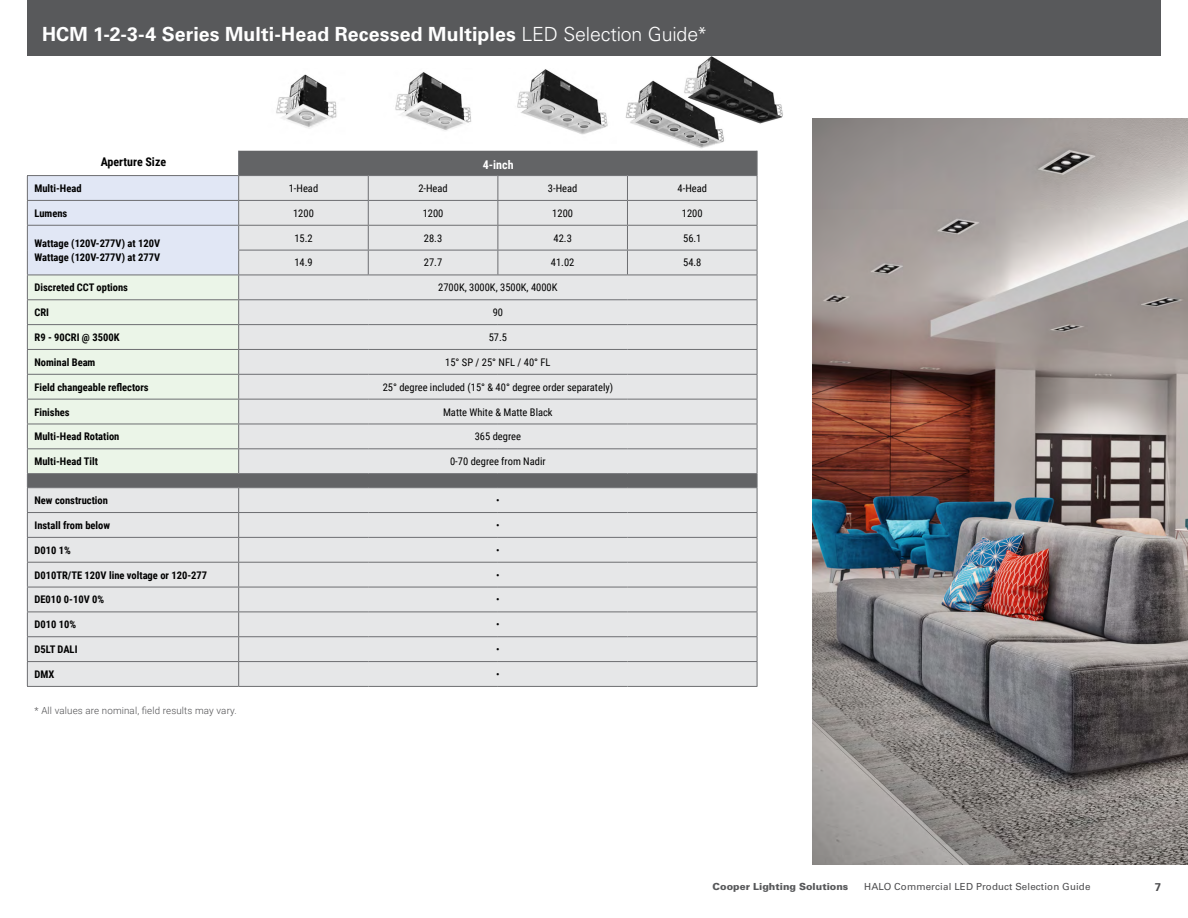
<style>
.page{position:relative;width:1188px;height:918px;background:#fff}
.page>*{position:absolute;margin:0;border:0;box-sizing:border-box;transform-origin:0 0}
.t1{font:700 19.5px "Univers LT Std";letter-spacing:.005em;color:#fff}
.t2{font:700 12px "Roboto Condensed";color:#000}
.t3{font:700 12px "Roboto Condensed";color:#fff}
.t4{font:700 11.25px "Univers LT Std";color:#4d4d4f}
.t5{font:700 10.5px/13.5px "Roboto Condensed";color:#000}
.t6{font:10.5px "Roboto Condensed";color:#000}
.t7{font:300 9.75px "Roboto";letter-spacing:.015em;color:#4d4d4f}
.t8{font:9.75px "Univers LT Std";letter-spacing:.015em;color:#4d4d4f}
.t9{font:900 9.75px "Univers LT Std";color:#58595b}
.s1{font-weight:300}
</style>
<div class="page">
<hr style="left:27px;top:686px;width:212px;height:1px;background:#6d6e71">
<hr style="left:239px;top:686px;width:129px;height:1px;background:#6d6e71">
<hr style="left:368px;top:686px;width:130px;height:1px;background:#6d6e71">
<hr style="left:498px;top:686px;width:129px;height:1px;background:#6d6e71">
<hr style="left:627px;top:686px;width:130px;height:1px;background:#6d6e71">
<svg style="left:27px;top:150px;width:731px;height:536px;background:#d9dcdc"></svg>
<img style="left:276px;top:74px;width:61px;height:54px">
<img style="left:395px;top:72px;width:76px;height:59px">
<img style="left:517px;top:69px;width:91px;height:66px">
<img style="left:625px;top:80px;width:99px;height:69px">
<img style="left:681px;top:55px;width:104px;height:70px">
<div style="left:27px;top:0;width:1134px;height:55px;background:#58595b"></div>
<img style="left:813px;top:118px;width:375px;height:746px">
<h1 class="t1" style="left:42px;top:23px;width:667px">HCM 1-2-3-4 Series Multi-Head Recessed Multiples <span class="s1">LED Selection Guide*</span></h1>
<p class="t2" style="left:101px;top:153px;width:67px">Aperture Size</p>
<p class="t3" style="left:483px;top:156px;width:32px">4-inch</p>
<p class="t5" style="left:34px;top:181px;width:49px">Multi-Head</p>
<p class="t6" style="left:289px;top:181px;width:31px">1-Head</p>
<p class="t6" style="left:418px;top:181px;width:31px">2-Head</p>
<p class="t6" style="left:548px;top:181px;width:31px">3-Head</p>
<p class="t6" style="left:678px;top:181px;width:31px">4-Head</p>
<p class="t5" style="left:35px;top:206px;width:34px">Lumens</p>
<p class="t6" style="left:293px;top:206px;width:22px">1200</p>
<p class="t6" style="left:423px;top:206px;width:22px">1200</p>
<p class="t6" style="left:552px;top:206px;width:22px">1200</p>
<p class="t6" style="left:682px;top:206px;width:22px">1200</p>
<p class="t5" style="left:35px;top:236px;width:127px">Wattage (120V-277V) at 120V<br>Wattage (120V-277V) at 277V</p>
<p class="t6" style="left:294px;top:231px;width:20px">15.2</p>
<p class="t6" style="left:424px;top:231px;width:20px">28.3</p>
<p class="t6" style="left:554px;top:231px;width:20px">42.3</p>
<p class="t6" style="left:683px;top:231px;width:20px">56.1</p>
<p class="t6" style="left:294px;top:255px;width:20px">14.9</p>
<p class="t6" style="left:424px;top:255px;width:20px">27.7</p>
<p class="t6" style="left:551px;top:255px;width:25px">41.02</p>
<p class="t6" style="left:683px;top:255px;width:20px">54.8</p>
<p class="t5" style="left:35px;top:280px;width:95px">Discreted CCT options</p>
<p class="t6" style="left:438px;top:280px;width:121px">2700K, 3000K, 3500K, 4000K</p>
<p class="t5" style="left:35px;top:305px;width:16px">CRI</p>
<p class="t6" style="left:493px;top:305px;width:12px">90</p>
<p class="t5" style="left:35px;top:330px;width:86px">R9 - 90CRI @ 3500K</p>
<p class="t6" style="left:489px;top:330px;width:20px">57.5</p>
<p class="t5" style="left:35px;top:355px;width:62px">Nominal Beam</p>
<p class="t6" style="left:445px;top:355px;width:107px">15° SP / 25° NFL / 40° FL</p>
<p class="t5" style="left:35px;top:380px;width:116px">Field changeable reflectors</p>
<p class="t6" style="left:383px;top:380px;width:232px">25° degree included (15° &amp; 40° degree order separately)</p>
<p class="t5" style="left:35px;top:405px;width:37px">Finishes</p>
<p class="t6" style="left:443px;top:404px;width:111px">Matte White &amp; Matte Black</p>
<p class="t5" style="left:35px;top:429px;width:86px">Multi-Head Rotation</p>
<p class="t6" style="left:475px;top:429px;width:48px">365 degree</p>
<p class="t5" style="left:35px;top:454px;width:65px">Multi-Head Tilt</p>
<p class="t6" style="left:450px;top:454px;width:97px">0-70 degree from Nadir</p>
<p class="t5" style="left:35px;top:493px;width:75px">New construction</p>
<p class="t6" style="left:496px;top:493px;width:5px">•</p>
<p class="t5" style="left:35px;top:518px;width:77px">Install from below</p>
<p class="t6" style="left:496px;top:518px;width:5px">•</p>
<p class="t5" style="left:35px;top:543px;width:38px">D010 1%</p>
<p class="t6" style="left:496px;top:543px;width:5px">•</p>
<p class="t5" style="left:35px;top:568px;width:174px">D010TR/TE 120V line voltage or 120-277</p>
<p class="t6" style="left:496px;top:568px;width:5px">•</p>
<p class="t5" style="left:35px;top:593px;width:71px">DE010 0-10V 0%</p>
<p class="t6" style="left:496px;top:592px;width:5px">•</p>
<p class="t5" style="left:35px;top:617px;width:43px">D010 10%</p>
<p class="t6" style="left:496px;top:617px;width:5px">•</p>
<p class="t5" style="left:35px;top:642px;width:44px">D5LT DALI</p>
<p class="t6" style="left:496px;top:642px;width:5px">•</p>
<p class="t5" style="left:35px;top:667px;width:21px">DMX</p>
<p class="t6" style="left:496px;top:667px;width:5px">•</p>
<p class="t7" style="left:35px;top:704px;width:204px">* All values are nominal, field results may vary.</p>
<p class="t9" style="left:713px;top:881px;width:137px">Cooper Lighting Solutions</p>
<p class="t8" style="left:864px;top:881px;width:228px">HALO Commercial LED Product Selection Guide</p>
<p class="t4" style="left:1155px;top:881px;width:8px">7</p>
</div>
